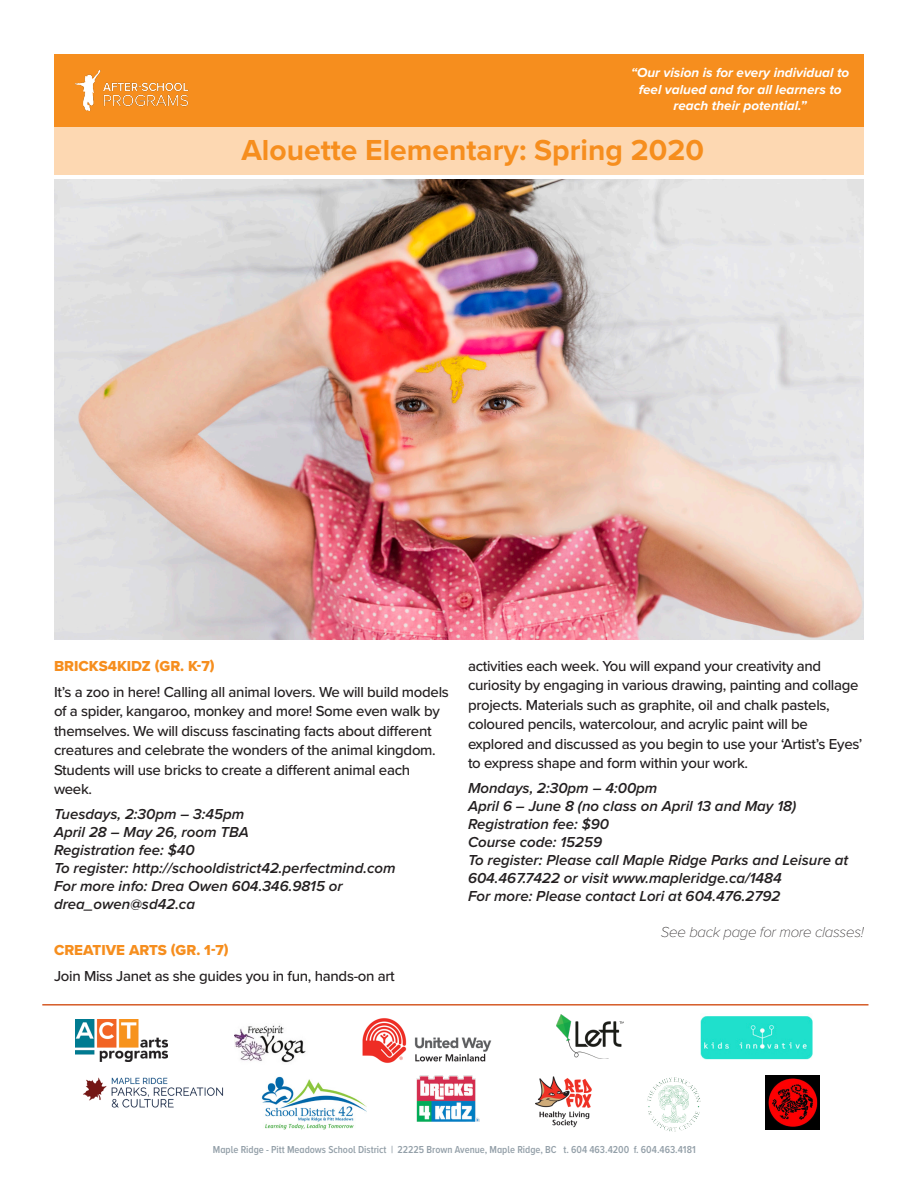
<style>
.page{position:relative;width:918px;height:1188px;background:#fff}
.page>*{position:absolute;margin:0;border:0;box-sizing:border-box;transform-origin:0 0}
.t1{font:700 30px "Proxima Nova";color:#f68e1e}
.content{font:500 15px/19.5px "Proxima Nova";letter-spacing:-.02em;color:#231f20}
.details{font:italic 600 15px/18px "Proxima Nova";color:#231f20}
.t2{font:15px "Proxima Nova Extrabld";color:#f68e1e}
.details-2{font:italic 100 15px "Proxima Nova";letter-spacing:-.02em;color:#231f20}
.t3{font:italic 700 13.5px/16.5px "Proxima Nova";color:#fff;text-align:center}
.content-2{font:600 10.5px "Proxima Nova A Cond";color:#94a0a9}
</style>
<div class="page">
<div style="left:54px;top:54px;width:810px;height:73px;background:#f68e1e"></div>
<img style="left:75px;top:71px;width:113px;height:40px">
<div style="left:54px;top:127px;width:810px;height:48px;background:#fdd8b2"></div>
<hr style="left:42px;top:1004px;width:826px;height:2px;background:#d55c27">
<img style="left:54px;top:180px;width:810px;height:459px">
<img style="left:362px;top:1018px;width:130px;height:45px">
<svg style="left:669px;top:1078px;width:13px;height:5px"></svg>
<img style="left:261px;top:1076px;width:106px;height:54px">
<img style="left:700px;top:1016px;width:113px;height:44px">
<img style="left:75px;top:1019px;width:92px;height:42px">
<img style="left:234px;top:1025px;width:72px;height:38px">
<img style="left:83px;top:1077px;width:141px;height:31px">
<img style="left:556px;top:1014px;width:67px;height:44px">
<img style="left:416px;top:1075px;width:64px;height:47px">
<img style="left:535px;top:1076px;width:57px;height:51px">
<img style="left:766px;top:1076px;width:54px;height:54px">
<p class="t3" style="left:631px;top:65px;width:220px">“Our vision is for every individual to feel valued and for all learners to reach their potential.”</p>
<p class="t1" style="left:241px;top:132px;width:464px">Alouette Elementary: Spring 2020</p>
<p class="t2" style="left:54px;top:657px;width:162px">BRICKS4KIDZ (GR. K-7)</p>
<p class="content" style="left:54px;top:682px;width:396px">It’s a zoo in here! Calling all animal lovers. We will build models of a spider, kangaroo, monkey and more! Some even walk by themselves. We will discuss fascinating facts about different creatures and celebrate the wonders of the animal kingdom.<br>Students will use bricks to create a different animal each week.</p>
<p class="details" style="left:54px;top:806px;width:192px">Tuesdays, 2:30pm – 3:45pm</p>
<p class="details" style="left:54px;top:824px;width:196px">April 28 – May 26, room TBA</p>
<p class="details" style="left:54px;top:842px;width:142px">Registration fee: $40</p>
<p class="details" style="left:54px;top:860px;width:343px">To register: http://schooldistrict42.perfectmind.com</p>
<p class="details" style="left:54px;top:878px;width:290px">For more info: Drea Owen 604.346.9815 or drea_owen@sd42.ca</p>
<p class="t2" style="left:54px;top:941px;width:176px">CREATIVE ARTS (GR. 1-7)</p>
<p class="content" style="left:54px;top:967px;width:342px">Join Miss Janet as she guides you in fun, hands-on art</p>
<p class="content" style="left:468px;top:656px;width:396px">activities each week. You will expand your creativity and curiosity by engaging in various drawing, painting and collage projects. Materials such as graphite, oil and chalk pastels, coloured pencils, watercolour, and acrylic paint will be explored and discussed as you begin to use your ‘Artist’s Eyes’ to express shape and form within your work.</p>
<p class="details" style="left:468px;top:779px;width:191px">Mondays, 2:30pm – 4:00pm</p>
<p class="details" style="left:468px;top:797px;width:330px">April 6 – June 8 (no class on April 13 and May 18)</p>
<p class="details" style="left:468px;top:815px;width:143px">Registration fee: $90</p>
<p class="details" style="left:468px;top:833px;width:136px">Course code: 15259</p>
<p class="details" style="left:468px;top:851px;width:382px">To register: Please call Maple Ridge Parks and Leisure at<br>604.467.7422 or visit www.mapleridge.ca/1484</p>
<p class="details" style="left:468px;top:887px;width:314px">For more: Please contact Lori at 604.476.2792</p>
<p class="details-2" style="left:661px;top:923px;width:205px">See back page for more classes!</p>
<p class="content-2" style="left:213px;top:1143px;width:484px">Maple Ridge - Pitt Meadows School District | 22225 Brown Avenue, Maple Ridge, BC t. 604 463.4200 f. 604.463.4181</p>
</div>
